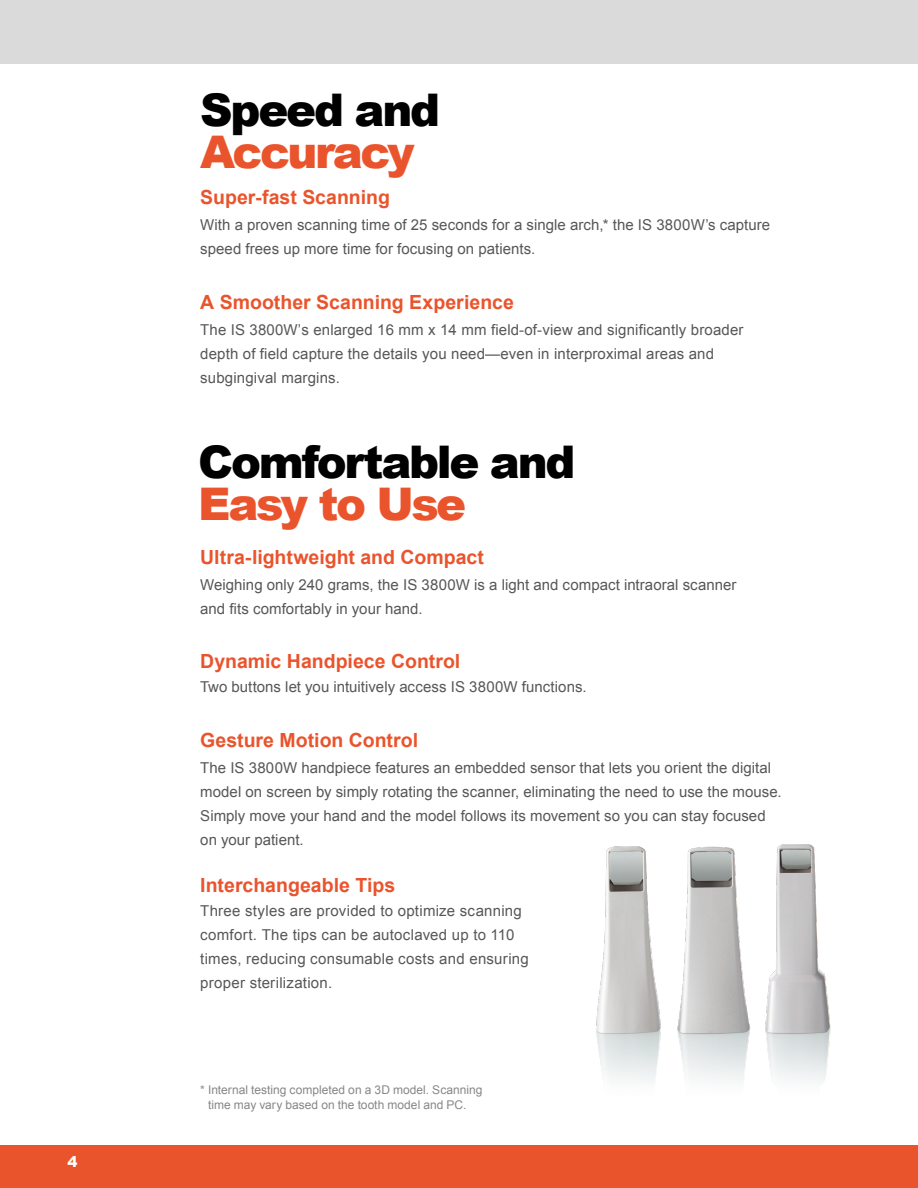
<style>
.page{position:relative;width:918px;height:1188px;background:#fff}
.page>*{position:absolute;margin:0;border:0;box-sizing:border-box;transform-origin:0 0}
._05_2_Small_Inside_P{font:900 45px/42px "Arial";letter-spacing:-.05em;color:#000}
._05_2_Small_Inside_P-2{font:700 19.5px "Arial";color:#ea542c}
._30_0_Arial_Head_13{font:700 19.5px "Arial";color:#ea542c}
._05_2_Small_Inside_P-3{font:15px/24px "Arial";letter-spacing:.005em;color:#575756}
._30_1_Arial_Body_10{font:15px/24px "Arial";letter-spacing:.02em;color:#575756}
.t1{font:900 15px "Arial";color:#fff}
._80_0_Reference_line{font:12px/15px "Arial";color:#878787}
.s1{color:#ea542c}
</style>
<div class="page">
<div style="left:0;top:1145px;width:918px;height:43px;background:#ea542c"></div>
<div style="left:0;top:0;width:918px;height:64px;background:#dadada"></div>
<img style="left:596px;top:844px;width:235px;height:237px">
<p class="t1" style="left:67px;top:1151px;width:12px">4</p>
<p class="_05_2_Small_Inside_P" style="left:200px;top:87px;width:241px">Speed and<br><span class="s1">Accuracy</span></p>
<p class="_05_2_Small_Inside_P-2" style="left:200px;top:185px;width:191px">Super-fast Scanning</p>
<p class="_05_2_Small_Inside_P-3" style="left:200px;top:213px;width:571px">With a proven scanning time of 25 seconds for a single arch,* the IS 3800W’s capture speed frees up more time for focusing on patients.</p>
<p class="_05_2_Small_Inside_P-2" style="left:200px;top:289px;width:315px">A Smoother Scanning Experience</p>
<p class="_05_2_Small_Inside_P-3" style="left:200px;top:318px;width:545px">The IS 3800W’s enlarged 16 mm x 14 mm field-of-view and significantly broader depth of field capture the details you need—even in interproximal areas and subgingival margins.</p>
<p class="_05_2_Small_Inside_P" style="left:198px;top:440px;width:379px">Comfortable and<br><span class="s1">Easy to Use</span></p>
<p class="_05_2_Small_Inside_P-2" style="left:200px;top:544px;width:285px">Ultra-lightweight and Compact</p>
<p class="_05_2_Small_Inside_P-3" style="left:200px;top:572px;width:538px">Weighing only 240 grams, the IS 3800W is a light and compact intraoral scanner and fits comfortably in your hand.</p>
<p class="_05_2_Small_Inside_P-2" style="left:200px;top:649px;width:262px">Dynamic Handpiece Control</p>
<p class="_05_2_Small_Inside_P-3" style="left:200px;top:675px;width:388px">Two buttons let you intuitively access IS 3800W functions.</p>
<p class="_05_2_Small_Inside_P-2" style="left:200px;top:727px;width:219px">Gesture Motion Control</p>
<p class="_05_2_Small_Inside_P-3" style="left:200px;top:756px;width:583px">The IS 3800W handpiece features an embedded sensor that lets you orient the digital model on screen by simply rotating the scanner, eliminating the need to use the mouse.<br>Simply move your hand and the model follows its movement so you can stay focused on your patient.</p>
<p class="_30_0_Arial_Head_13" style="left:200px;top:873px;width:197px">Interchangeable Tips</p>
<p class="_30_1_Arial_Body_10" style="left:200px;top:899px;width:330px">Three styles are provided to optimize scanning comfort. The tips can be autoclaved up to 110 times, reducing consumable costs and ensuring proper sterilization.</p>
<p class="_80_0_Reference_line" style="left:208px;top:1082px;width:276px;text-indent:-8px">* Internal testing completed on a 3D model. Scanning time may vary based on the tooth model and PC.</p>
</div>
